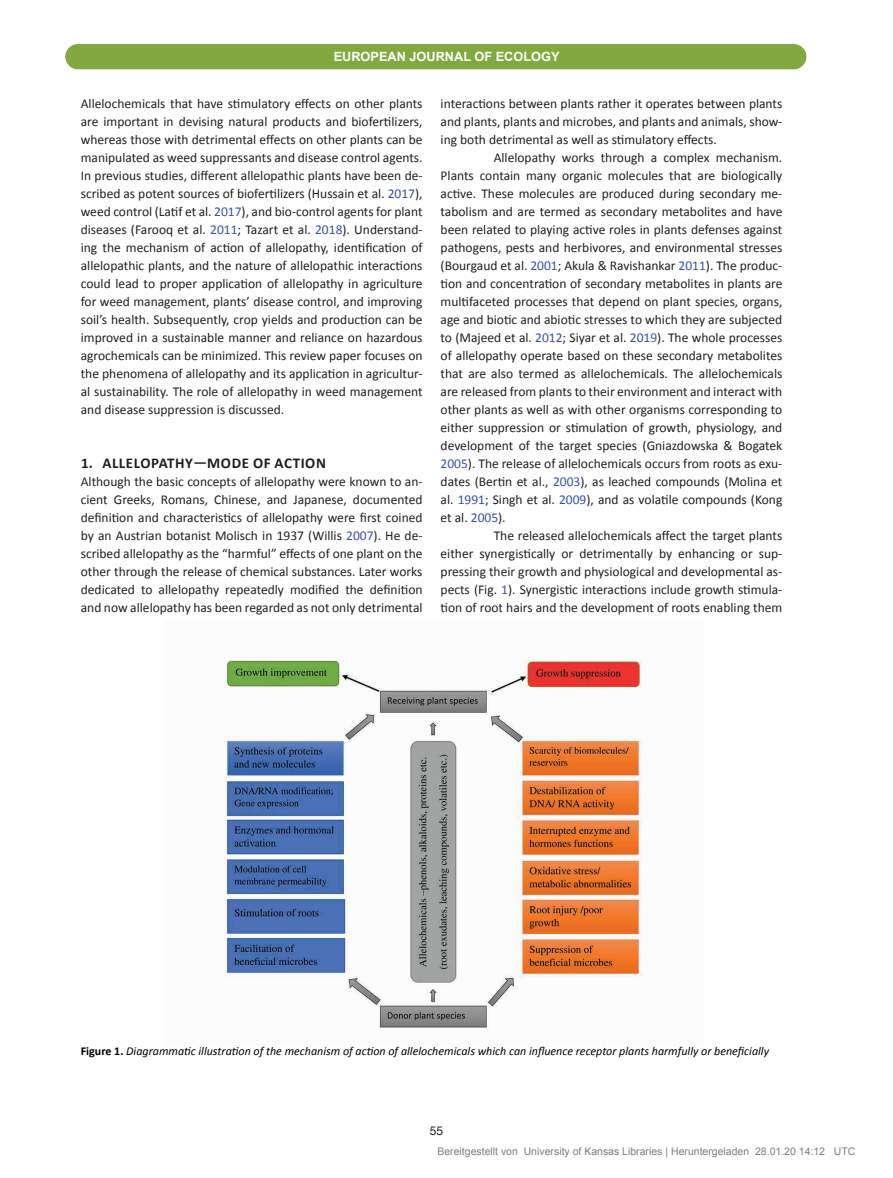
<style>
.page{position:relative;width:893px;height:1178px;background:#fff}
.page>*{position:absolute;margin:0;border:0;box-sizing:border-box;transform-origin:0 0}
.t1{font:700 15px "Calibri";letter-spacing:.04em;color:#231f20}
.t2{font:13.5px/18px "Calibri";color:#231f20;text-align:justify}
.t3{font:700 12.75px "Arial";color:#fff}
.t4{font:italic 12px "Calibri";color:#000}
.t5{font:12px "Helvetica Neue";color:#231f20}
.t6{font:10.5px "Arial";color:#808080}
.s1{color:#3853a3}
.s2{font-weight:700;font-style:normal}
</style>
<div class="page">
<div style="left:65px;top:43px;width:742px;height:27px;background:#81a940;border-radius:13px"></div>
<div style="left:64px;top:43px;width:744px;height:28px;border:2px solid #fff;border-radius:13px"></div>
<img style="left:226px;top:660px;width:416px;height:368px">
<p class="t3" style="left:334px;top:48px;width:227px">EUROPEAN JOURNAL OF ECOLOGY</p>
<p class="t2" style="left:81px;top:95px;width:343px">Allelochemicals that have stimulatory effects on other plants are important in devising natural products and biofertilizers, whereas those with detrimental effects on other plants can be manipulated as weed suppressants and disease control agents.<br>In previous studies, different allelopathic plants have been de&shy;scribed as potent sources of biofertilizers (Hussain et al. <span class="s1">2017</span>), weed control (Latif et al. <span class="s1">2017</span>), and bio-control agents for plant diseases (Farooq et al. <span class="s1">2011</span>; Tazart et al. <span class="s1">2018</span>). Understand&shy;ing the mechanism of action of allelopathy, identification of allelopathic plants, and the nature of allelopathic interactions could lead to proper application of allelopathy in agriculture for weed management, plants’ disease control, and improving soil’s health. Subsequently, crop yields and production can be improved in a sustainable manner and reliance on hazardous agrochemicals can be minimized. This review paper focuses on the phenomena of allelopathy and its application in agricultur&shy;al sustainability. The role of allelopathy in weed management and disease suppression is discussed.</p>
<p class="t1" style="left:81px;top:453px;width:246px">1. ALLELOPATHY—MODE OF ACTION</p>
<p class="t2" style="left:81px;top:473px;width:343px">Although the basic concepts of allelopathy were known to an&shy;cient Greeks, Romans, Chinese, and Japanese, documented definition and characteristics of allelopathy were first coined by an Austrian botanist Molisch in 1937 (Willis <span class="s1">2007</span>). He de&shy;scribed allelopathy as the “harmful” effects of one plant on the other through the release of chemical substances. Later works dedicated to allelopathy repeatedly modified the definition and now allelopathy has been regarded as not only detrimental</p>
<p class="t2" style="left:441px;top:95px;width:343px">interactions between plants rather it operates between plants and plants, plants and microbes, and plants and animals, show&shy;ing both detrimental as well as stimulatory effects.</p>
<p class="t2" style="left:441px;top:149px;width:343px;text-indent:53px">Allelopathy works through a complex mechanism.<br>Plants contain many organic molecules that are biologically active. These molecules are produced during secondary me&shy;tabolism and are termed as secondary metabolites and have been related to playing active roles in plants defenses against pathogens, pests and herbivores, and environmental stresses (Bourgaud et al. <span class="s1">2001</span>; Akula &amp; Ravishankar <span class="s1">2011</span>). The produc&shy;tion and concentration of secondary metabolites in plants are multifaceted processes that depend on plant species, organs, age and biotic and abiotic stresses to which they are subjected to (Majeed et al. <span class="s1">2012</span>; Siyar et al. <span class="s1">2019</span>). The whole processes of allelopathy operate based on these secondary metabolites that are also termed as allelochemicals. The allelochemicals are released from plants to their environment and interact with other plants as well as with other organisms corresponding to either suppression or stimulation of growth, physiology, and development of the target species (Gniazdowska &amp; Bogatek <span class="s1">2005</span>). The release of allelochemicals occurs from roots as exu&shy;dates (Bertin et al., <span class="s1">2003</span>), as leached compounds (Molina et al. <span class="s1">1991</span>; Singh et al. <span class="s1">2009</span>), and as volatile compounds (Kong et al. <span class="s1">2005</span>).</p>
<p class="t2" style="left:441px;top:526px;width:343px;text-indent:53px">The released allelochemicals affect the target plants either synergistically or detrimentally by enhancing or sup&shy;pressing their growth and physiological and developmental as&shy;pects (Fig. <span class="s1">1</span>). Synergistic interactions include growth stimula&shy;tion of root hairs and the development of roots enabling them</p>
<p class="t4" style="left:81px;top:1043px;width:690px"><span class="s2">Figure 1.</span> Diagrammatic illustration of the mechanism of action of allelochemicals which can influence receptor plants harmfully or beneficially</p>
<p class="t5" style="left:430px;top:1122px;width:15px">55</p>
<p class="t6" style="left:437px;top:1148px;width:419px">Bereitgestellt von University of Kansas Libraries | Heruntergeladen 28.01.20 14:12 UTC</p>
</div>
